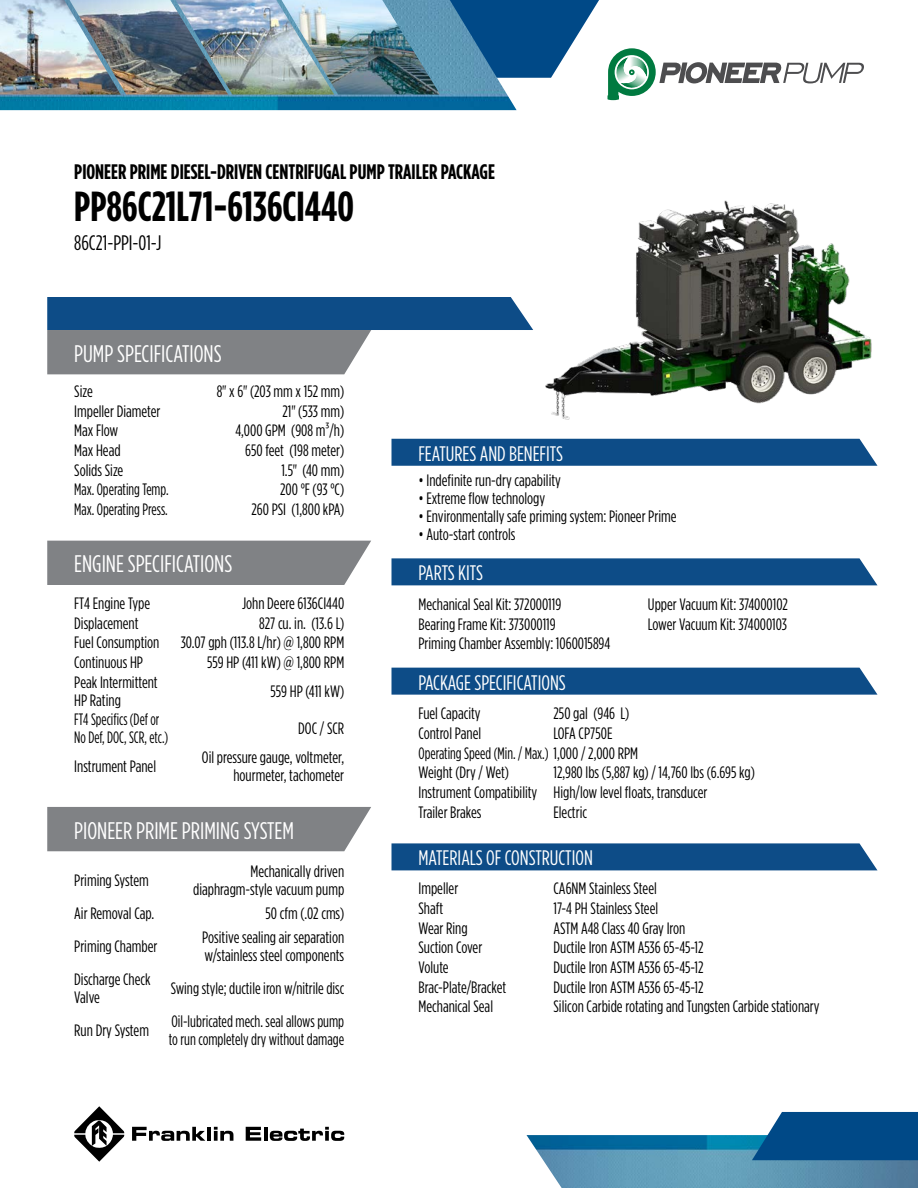
<style>
.page{position:relative;width:918px;height:1188px;background:#fff}
.page>*{position:absolute;margin:0;border:0;box-sizing:border-box;transform-origin:0 0}
.t1{font:700 42px "Gotham Condensed";color:#000}
.t2{font:24px "Gotham Condensed";color:#fff}
.t3{font:21px "Gotham Condensed";color:#fff}
.t4{font:700 21px "Gotham Condensed";color:#000}
.t5{font:21px "Gotham Condensed";color:#000}
.t6{font:16.5px/18px "Gotham Condensed";color:#000}
.t7{font:16.5px/18px "Gotham Condensed";color:#000;scale:.95 1}
.t8{font:16.5px "Gotham Condensed";color:#000;scale:.92 1}
.t9{font:16.5px/18px "Gotham Condensed";color:#000;scale:.9 1}
</style>
<div class="page">
<svg style="left:132px;top:1127px;width:73px;height:14px"></svg>
<hr style="left:207px;top:1127px;width:4px;height:14px;background:#000">
<svg style="left:214px;top:1127px;width:19px;height:14px"></svg>
<svg style="left:246px;top:1127px;width:15px;height:14px"></svg>
<hr style="left:264px;top:1127px;width:4px;height:14px;background:#000">
<svg style="left:270px;top:1127px;width:74px;height:14px"></svg>
<svg style="left:74px;top:1106px;width:50px;height:56px"></svg>
<img style="left:526px;top:1135px;width:392px;height:53px">
<svg style="left:752px;top:1112px;width:166px;height:48px;background:#11568f"></svg>
<img style="left:0;top:94px;width:517px;height:16px">
<img style="left:0;top:0;width:66px;height:94px">
<svg style="left:271px;top:0;width:593px;height:100px"></svg>
<img style="left:66px;top:0;width:102px;height:94px">
<img style="left:168px;top:0;width:166px;height:94px">
<img style="left:545px;top:200px;width:327px;height:220px">
<div style="left:392px;top:439px;width:486px;height:27px;background:#0d4c87"></div>
<svg style="left:47px;top:297px;width:486px;height:77px"></svg>
<div style="left:47px;top:541px;width:324px;height:44px;background:#808285"></div>
<div style="left:47px;top:807px;width:324px;height:44px;background:#808285"></div>
<div style="left:392px;top:668px;width:486px;height:27px;background:#0d4c87"></div>
<div style="left:392px;top:843px;width:485px;height:27px;background:#0d4c87"></div>
<div style="left:392px;top:558px;width:486px;height:27px;background:#0d4c87"></div>
<p class="t4" style="left:74px;top:159px;width:422px">PIONEER PRIME DIESEL-DRIVEN CENTRIFUGAL PUMP TRAILER PACKAGE</p>
<h1 class="t1" style="left:74px;top:182px;width:281px">PP86C21L71-6136CI440</h1>
<p class="t5" style="left:74px;top:231px;width:89px">86C21-PPI-01-J</p>
<h2 class="t2" style="left:74px;top:340px;width:149px">PUMP SPECIFICATIONS</h2>
<p class="t6" style="left:74px;top:382px;width:20px">Size</p>
<p class="t6" style="left:217px;top:382px;width:129px">8" x 6" (203 mm x 152 mm)</p>
<p class="t6" style="left:74px;top:402px;width:88px">Impeller Diameter</p>
<p class="t6" style="left:282px;top:402px;width:63px">21" (533 mm)</p>
<p class="t6" style="left:74px;top:421px;width:46px">Max Flow</p>
<p class="t6" style="left:235px;top:421px;width:110px">4,000 GPM (908 m³/h)</p>
<p class="t6" style="left:74px;top:441px;width:48px">Max Head</p>
<p class="t6" style="left:245px;top:441px;width:100px">650 feet (198 meter)</p>
<p class="t6" style="left:74px;top:461px;width:51px">Solids Size</p>
<p class="t6" style="left:281px;top:461px;width:64px">1.5" (40 mm)</p>
<p class="t8" style="left:74px;top:480px;width:104px">Max. Operating Temp.</p>
<p class="t6" style="left:280px;top:480px;width:66px">200 °F (93 °C)</p>
<p class="t8" style="left:74px;top:500px;width:103px">Max. Operating Press.</p>
<p class="t6" style="left:252px;top:500px;width:94px">260 PSI (1,800 kPA)</p>
<h2 class="t2" style="left:74px;top:550px;width:160px">ENGINE SPECIFICATIONS</h2>
<p class="t6" style="left:74px;top:594px;width:77px">FT4 Engine Type</p>
<p class="t6" style="left:242px;top:594px;width:104px">John Deere 6136CI440</p>
<p class="t6" style="left:74px;top:614px;width:66px">Displacement</p>
<p class="t6" style="left:259px;top:614px;width:87px">827 cu. in. (13.6 L)</p>
<p class="t6" style="left:74px;top:633px;width:87px">Fuel Consumption</p>
<p class="t6" style="left:181px;top:633px;width:165px">30.07 gph (113.8 L/hr) @ 1,800 RPM</p>
<p class="t6" style="left:74px;top:653px;width:70px">Continuous HP</p>
<p class="t6" style="left:207px;top:653px;width:139px">559 HP (411 kW) @ 1,800 RPM</p>
<p class="t6" style="left:74px;top:673px;width:85px">Peak Intermittent<br>HP Rating</p>
<p class="t6" style="left:271px;top:682px;width:75px">559 HP (411 kW)</p>
<p class="t9" style="left:74px;top:710px;width:106px">FT4 Specifics (Def or<br>No Def, DOC, SCR, etc.)</p>
<p class="t6" style="left:298px;top:719px;width:48px">DOC / SCR</p>
<p class="t6" style="left:74px;top:757px;width:83px">Instrument Panel</p>
<p class="t6" style="left:202px;top:748px;width:144px;text-align:right">Oil pressure gauge, voltmeter, hourmeter, tachometer</p>
<h2 class="t2" style="left:74px;top:817px;width:221px">PIONEER PRIME PRIMING SYSTEM</h2>
<p class="t6" style="left:74px;top:871px;width:76px">Priming System</p>
<p class="t6" style="left:193px;top:862px;width:153px;text-align:right">Mechanically driven diaphragm-style vacuum pump</p>
<p class="t6" style="left:74px;top:904px;width:82px">Air Removal Cap.</p>
<p class="t6" style="left:265px;top:904px;width:80px">50 cfm (.02 cms)</p>
<p class="t6" style="left:74px;top:937px;width:85px">Priming Chamber</p>
<p class="t6" style="left:202px;top:928px;width:144px">Positive sealing air separation w/stainless steel components</p>
<p class="t6" style="left:74px;top:970px;width:78px">Discharge Check<br>Valve</p>
<p class="t6" style="left:171px;top:979px;width:175px">Swing style; ductile iron w/nitrile disc</p>
<p class="t6" style="left:74px;top:1021px;width:76px">Run Dry System</p>
<p class="t7" style="left:169px;top:1012px;width:186px">Oil-lubricated mech. seal allows pump to run completely dry without damage</p>
<p class="t3" style="left:418px;top:441px;width:146px">FEATURES AND BENEFITS</p>
<p class="t6" style="left:418px;top:471px;width:144px">• Indefinite run-dry capability</p>
<p class="t6" style="left:418px;top:489px;width:128px">• Extreme flow technology</p>
<p class="t6" style="left:418px;top:507px;width:260px">• Environmentally safe priming system: Pioneer Prime</p>
<p class="t6" style="left:418px;top:525px;width:99px">• Auto-start controls</p>
<p class="t3" style="left:418px;top:561px;width:66px">PARTS KITS</p>
<p class="t6" style="left:418px;top:595px;width:144px">Mechanical Seal Kit: 372000119</p>
<p class="t6" style="left:648px;top:595px;width:141px">Upper Vacuum Kit: 374000102</p>
<p class="t6" style="left:418px;top:615px;width:139px">Bearing Frame Kit: 373000119</p>
<p class="t6" style="left:648px;top:615px;width:141px">Lower Vacuum Kit: 374000103</p>
<p class="t6" style="left:418px;top:634px;width:193px">Priming Chamber Assembly: 1060015894</p>
<p class="t3" style="left:418px;top:670px;width:149px">PACKAGE SPECIFICATIONS</p>
<p class="t6" style="left:418px;top:704px;width:64px">Fuel Capacity</p>
<p class="t6" style="left:554px;top:704px;width:77px">250 gal (946 L)</p>
<p class="t6" style="left:418px;top:724px;width:64px">Control Panel</p>
<p class="t6" style="left:418px;top:723px;width:221px;line-height:19.6px;text-indent:135px">LOFA CP750E<br>Operating Speed (Min. / Max.) 1,000 / 2,000 RPM<br>Weight (Dry / Wet)</p>
<p class="t6" style="left:418px;top:763px;width:338px;line-height:19.6px;text-indent:135px">12,980 lbs (5,887 kg) / 14,760 lbs (6.695 kg)<br>Instrument Compatibility High/low level floats, transducer<br>Trailer Brakes</p>
<p class="t6" style="left:554px;top:803px;width:35px">Electric</p>
<p class="t3" style="left:418px;top:846px;width:176px">MATERIALS OF CONSTRUCTION</p>
<p class="t6" style="left:418px;top:879px;width:41px">Impeller</p>
<p class="t6" style="left:554px;top:879px;width:105px">CA6NM Stainless Steel</p>
<p class="t6" style="left:418px;top:899px;width:26px">Shaft</p>
<p class="t6" style="left:554px;top:899px;width:106px">17-4 PH Stainless Steel</p>
<p class="t6" style="left:418px;top:919px;width:51px">Wear Ring</p>
<p class="t6" style="left:554px;top:919px;width:133px">ASTM A48 Class 40 Gray Iron</p>
<p class="t6" style="left:418px;top:938px;width:65px">Suction Cover</p>
<p class="t6" style="left:554px;top:938px;width:152px">Ductile Iron ASTM A536 65-45-12</p>
<p class="t6" style="left:418px;top:958px;width:32px">Volute</p>
<p class="t6" style="left:554px;top:958px;width:152px">Ductile Iron ASTM A536 65-45-12</p>
<p class="t6" style="left:418px;top:978px;width:89px">Brac-Plate/Bracket</p>
<p class="t6" style="left:554px;top:978px;width:152px">Ductile Iron ASTM A536 65-45-12</p>
<p class="t6" style="left:418px;top:998px;width:76px">Mechanical Seal</p>
<p class="t6" style="left:554px;top:998px;width:268px">Silicon Carbide rotating and Tungsten Carbide stationary</p>
</div>
